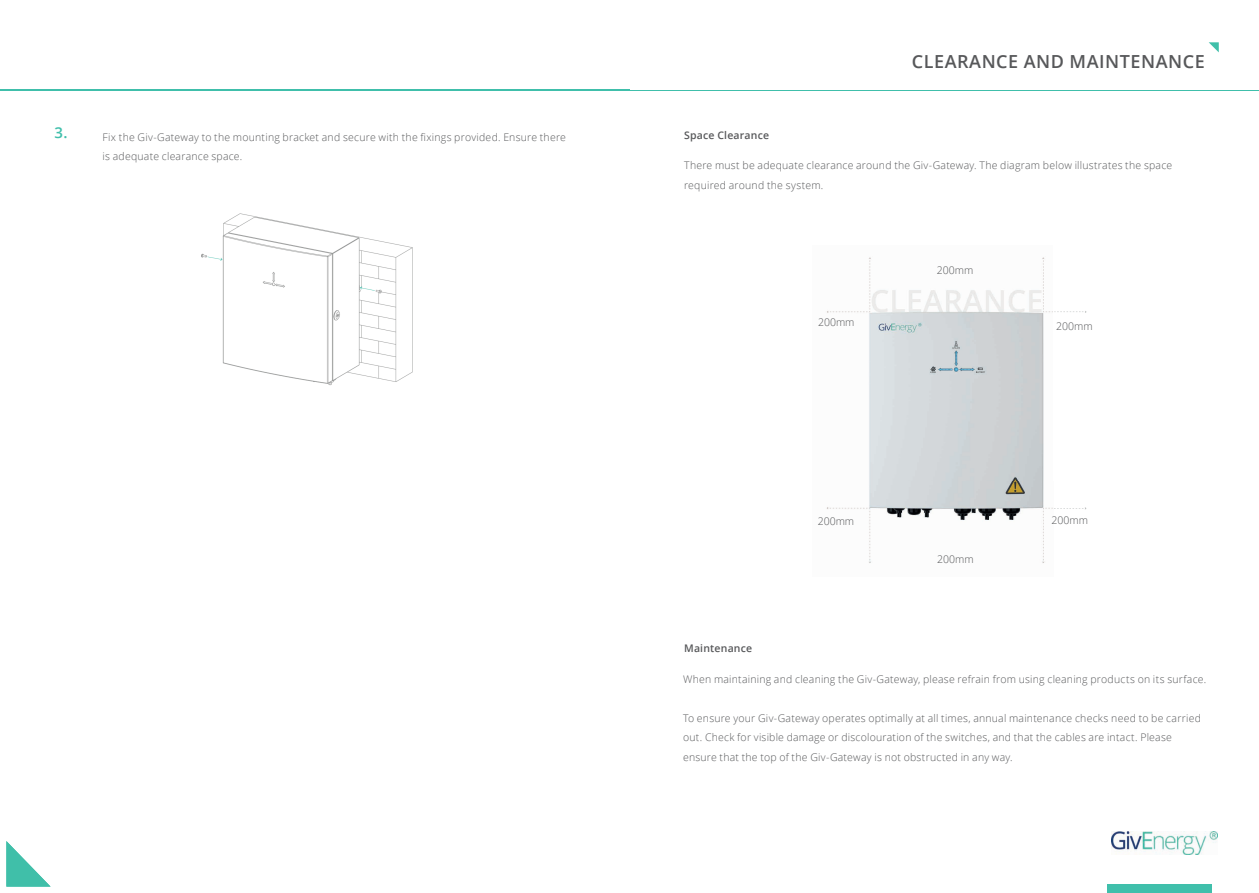
<style>
.page{position:relative;width:1259px;height:893px;background:#fff}
.page>*{position:absolute;margin:0;border:0;box-sizing:border-box;transform-origin:0 0}
.t1{font:600 18px "Open Sans";letter-spacing:.03em;color:#57585a}
.t2{font:300 10.5px/19.5px "Open Sans";letter-spacing:.02em;color:#57585a}
.t3{font:600 10.5px "Open Sans";letter-spacing:.02em;color:#57585a}
</style>
<div class="page">
<img style="left:826px;top:257px;width:261px;height:306px">
<hr style="left:629px;top:90px;width:630px;height:1px;background:#40bfab">
<svg style="left:1209px;top:42px;width:9px;height:10px"></svg>
<img style="left:201px;top:213px;width:212px;height:173px">
<hr style="left:0;top:90px;width:629px;height:1px;background:#40bfab">
<svg style="left:6px;top:841px;width:45px;height:46px"></svg>
<div style="left:1107px;top:884px;width:105px;height:9px;background:#40bfab"></div>
<img style="left:1111px;top:831px;width:106px;height:23px">
<p class="t2" style="left:103px;top:127px;width:465px;text-indent:-48px"><sup>3.</sup> Fix the Giv-Gateway to the mounting bracket and secure with the fixings provided. Ensure there is adequate clearance space.</p>
<p class="t3" style="left:684px;top:128px;width:87px">Space Clearance</p>
<h1 class="t1" style="left:912px;top:49px;width:294px">CLEARANCE AND MAINTENANCE</h1>
<p class="t2" style="left:684px;top:155px;width:489px">There must be adequate clearance around the Giv-Gateway. The diagram below illustrates the space required around the system.</p>
<p class="t2" style="left:818px;top:312px;width:38px">200mm</p>
<p class="t3" style="left:684px;top:640px;width:70px">Maintenance</p>
<p class="t2" style="left:817px;top:512px;width:38px">200mm</p>
<p class="t2" style="left:936px;top:260px;width:38px">200mm</p>
<p class="t2" style="left:937px;top:549px;width:38px">200mm</p>
<p class="t2" style="left:1056px;top:316px;width:38px">200mm</p>
<p class="t2" style="left:1051px;top:510px;width:38px">200mm</p>
<p class="t2" style="left:683px;top:669px;width:524px">When maintaining and cleaning the Giv-Gateway, please refrain from using cleaning products on its surface.</p>
<p class="t2" style="left:683px;top:708px;width:519px">To ensure your Giv-Gateway operates optimally at all times, annual maintenance checks need to be carried out. Check for visible damage or discolouration of the switches, and that the cables are intact. Please ensure that the top of the Giv-Gateway is not obstructed in any way.</p>
</div>
